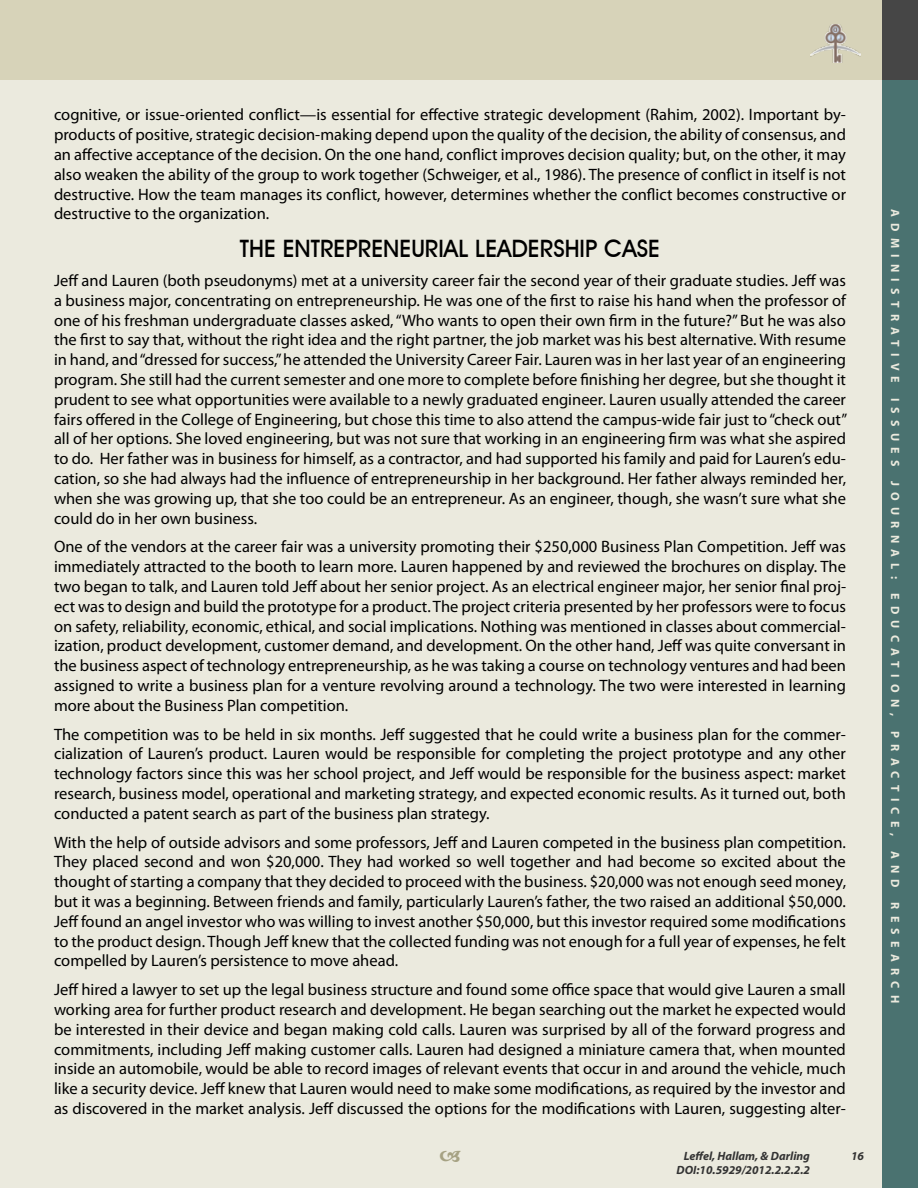
<style>
.page{position:relative;width:918px;height:1188px;background:#ebeade}
.page>*{position:absolute;margin:0;border:0;box-sizing:border-box;transform-origin:0 0}
.t1{font:500 24px "Avant Garde IT Cby BT";color:#000}
.t2{font:16.5px/19.8px "Myriad Pro";color:#000;text-align:justify}
.t3{font:700 12px "Myriad Pro";letter-spacing:.52em;color:#ebeade}
.t4{font:italic 700 12px "Myriad Pro";color:#333}
</style>
<div class="page">
<div style="left:0;top:0;width:882px;height:80px;background:#d7d3b9"></div>
<div style="left:882px;top:80px;width:36px;height:1108px;background:#4a7270"></div>
<div style="left:882px;top:0;width:36px;height:80px;background:#464646"></div>
<img style="left:811px;top:24px;width:50px;height:38px">
<p class="t2" style="left:54px;top:105px;width:794px">cognitive, or issue-oriented conflict—is essential for effective strategic development (Rahim, 2002). Important by&shy;products of positive, strategic decision-making depend upon the quality of the decision, the ability of consensus, and an affective acceptance of the decision. On the one hand, conflict improves decision quality; but, on the other, it may also weaken the ability of the group to work together (Schweiger, et al., 1986). The presence of conflict in itself is not destructive. How the team manages its conflict, however, determines whether the conflict becomes constructive or destructive to the organization.</p>
<h1 class="t1" style="left:240px;top:234px;width:172px">THE ENTREPRENEURIAL</h1>
<h1 class="t1" style="left:475px;top:234px;width:24px">LEADERSHI</h1>
<h1 class="t1" style="left:585px;top:234px;width:34px">P CASE</h1>
<p class="t2" style="left:54px;top:270px;width:795px">Jeff and Lauren (both pseudonyms) met at a university career fair the second year of their graduate studies. Jeff was a business major, concentrating on entrepreneurship. He was one of the first to raise his hand when the professor of one of his freshman undergraduate classes asked, “Who wants to open their own firm in the future?” But he was also the first to say that, without the right idea and the right partner, the job market was his best alternative. With resume in hand, and “dressed for success,” he attended the University Career Fair. Lauren was in her last year of an engineering program. She still had the current semester and one more to complete before finishing her degree, but she thought it prudent to see what opportunities were available to a newly graduated engineer. Lauren usually attended the career fairs offered in the College of Engineering, but chose this time to also attend the campus-wide fair just to “check out” all of her options. She loved engineering, but was not sure that working in an engineering firm was what she aspired to do. Her father was in business for himself, as a contractor, and had supported his family and paid for Lauren’s edu&shy;cation, so she had always had the influence of entrepreneurship in her background. Her father always reminded her, when she was growing up, that she too could be an entrepreneur. As an engineer, though, she wasn’t sure what she could do in her own business.</p>
<p class="t2" style="left:54px;top:537px;width:794px">One of the vendors at the career fair was a university promoting their $250,000 Business Plan Competition. Jeff was immediately attracted to the booth to learn more. Lauren happened by and reviewed the brochures on display. The two began to talk, and Lauren told Jeff about her senior project. As an electrical engineer major, her senior final proj&shy;ect was to design and build the prototype for a product. The project criteria presented by her professors were to focus on safety, reliability, economic, ethical, and social implications. Nothing was mentioned in classes about commercial&shy;ization, product development, customer demand, and development. On the other hand, Jeff was quite conversant in the business aspect of technology entrepreneurship, as he was taking a course on technology ventures and had been assigned to write a business plan for a venture revolving around a technology. The two were interested in learning more about the Business Plan competition.</p>
<p class="t2" style="left:54px;top:724px;width:794px">The competition was to be held in six months. Jeff suggested that he could write a business plan for the commer&shy;cialization of Lauren’s product. Lauren would be responsible for completing the project prototype and any other technology factors since this was her school project, and Jeff would be responsible for the business aspect: market research, business model, operational and marketing strategy, and expected economic results. As it turned out, both conducted a patent search as part of the business plan strategy.</p>
<p class="t2" style="left:54px;top:832px;width:794px">With the help of outside advisors and some professors, Jeff and Lauren competed in the business plan competition.<br>They placed second and won $20,000. They had worked so well together and had become so excited about the thought of starting a company that they decided to proceed with the business. $20,000 was not enough seed money, but it was a beginning. Between friends and family, particularly Lauren’s father, the two raised an additional $50,000.<br>Jeff found an angel investor who was willing to invest another $50,000, but this investor required some modifications to the product design. Though Jeff knew that the collected funding was not enough for a full year of expenses, he felt compelled by Lauren’s persistence to move ahead.</p>
<p class="t2" style="left:54px;top:979px;width:794px">Jeff hired a lawyer to set up the legal business structure and found some office space that would give Lauren a small working area for further product research and development. He began searching out the market he expected would be interested in their device and began making cold calls. Lauren was surprised by all of the forward progress and commitments, including Jeff making customer calls. Lauren had designed a miniature camera that, when mounted inside an automobile, would be able to record images of relevant events that occur in and around the vehicle, much like a security device. Jeff knew that Lauren would need to make some modifications, as required by the investor and as discovered in the market analysis. Jeff discussed the options for the modifications with Lauren, suggesting alter-</p>
<p class="t4" style="left:684px;top:1148px;width:128px">Leffel, Hallam, &amp; Darling</p>
<p class="t4" style="left:851px;top:1148px;width:14px">16</p>
<p class="t4" style="left:677px;top:1162px;width:135px">DOI:10.5929/2012.2.2.2.2</p>
<p class="t3" style="left:903px;top:209px;width:795px;rotate:90deg">ADMINISTRATIVE ISSUES JOURNAL: EdUCATION, PRACTICE, AND RESEARCH</p>
</div>
